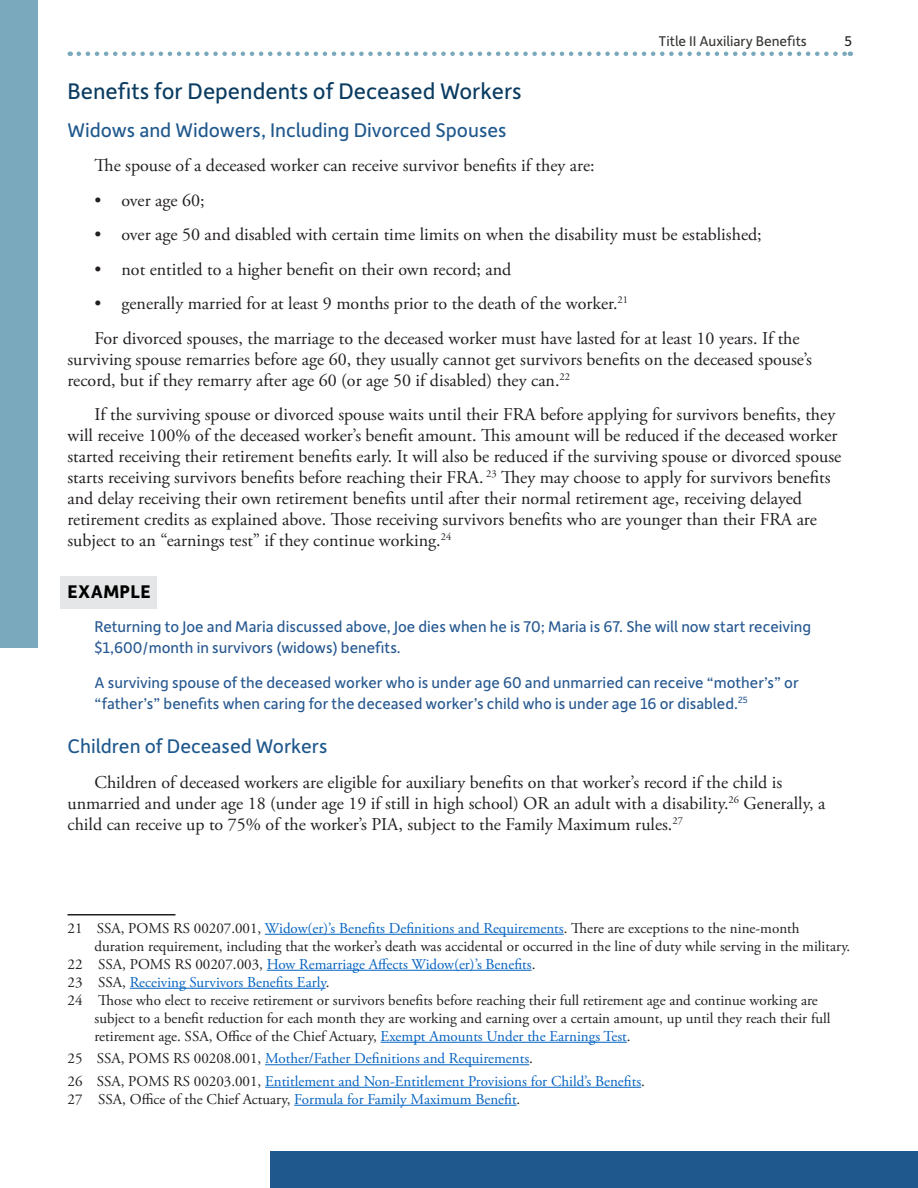
<style>
.page{position:relative;width:918px;height:1188px;background:#fff}
.page>*{position:absolute;margin:0;border:0;box-sizing:border-box;transform-origin:0 0}
.Section_Headers{font:24px "Depot New";color:#0a3c61}
.t1{font:21px "Depot New";color:#1f588d}
.Examples{font:700 19.5px "Depot New";letter-spacing:.02em;color:#000}
.Body_Text{font:18px/21px "Adobe Garamond Pro";color:#231f20}
.Examples_subtext{font:16.5px/21px "Depot New";color:#265890}
.Endnotes{font:15px/18px "Adobe Garamond Pro";color:#231f20}
.Endnotes-2{font:15px "Adobe Garamond Pro";color:#0563c1}
.t2{font:15px "Depot New";color:#373834}
.t3{font:15px "Depot New";color:#231f20}
.s1{color:#0563c1}
.s2{color:#231f20}
</style>
<div class="page">
<svg style="left:79px;top:52px;width:772px;height:4px"></svg>
<div style="left:0;top:0;width:38px;height:648px;background:#7aa8bc"></div>
<div style="left:270px;top:1151px;width:648px;height:37px;background:#1f588d"></div>
<div style="left:61px;top:576px;width:96px;height:33px;background:#e5e6e7"></div>
<hr style="left:68px;top:914px;width:108px;height:2px;background:#231f20">
<hr style="left:265px;top:934px;width:299px;height:1px;background:#0563c1">
<hr style="left:267px;top:970px;width:265px;height:1px;background:#0563c1">
<hr style="left:130px;top:988px;width:196px;height:1px;background:#0563c1">
<hr style="left:381px;top:1042px;width:246px;height:1px;background:#0563c1">
<hr style="left:265px;top:1064px;width:264px;height:1px;background:#0563c1">
<hr style="left:265px;top:1087px;width:376px;height:1px;background:#0563c1">
<hr style="left:294px;top:1105px;width:223px;height:1px;background:#0563c1">
<p class="t2" style="left:659px;top:31px;width:150px">Title II Auxiliary Benefits</p>
<p class="t3" style="left:845px;top:31px;width:9px">5</p>
<p class="Section_Headers" style="left:68px;top:76px;width:456px">Benefits for Dependents of Deceased Workers</p>
<p class="t1" style="left:68px;top:116px;width:441px">Widows and Widowers, Including Divorced Spouses</p>
<p class="Body_Text" style="left:94px;top:156px;width:502px">The spouse of a deceased worker can receive survivor benefits if they are:</p>
<p class="Body_Text" style="left:94px;top:190px;width:112px">• over age 60;</p>
<p class="Body_Text" style="left:94px;top:225px;width:669px">• over age 50 and disabled with certain time limits on when the disability must be established;</p>
<p class="Body_Text" style="left:94px;top:259px;width:418px">• not entitled to a higher benefit on their own record; and</p>
<p class="Body_Text" style="left:94px;top:294px;width:535px">• generally married for at least 9 months prior to the death of the worker.<sup>21</sup></p>
<p class="Body_Text" style="left:68px;top:328px;width:746px;text-indent:27px">For divorced spouses, the marriage to the deceased worker must have lasted for at least 10 years. If the surviving spouse remarries before age 60, they usually cannot get survivors benefits on the deceased spouse’s record, but if they remarry after age 60 (or age 50 if disabled) they can.<sup>22</sup></p>
<p class="Body_Text" style="left:68px;top:405px;width:775px;text-indent:27px">If the surviving spouse or divorced spouse waits until their FRA before applying for survivors benefits, they will receive 100% of the deceased worker’s benefit amount. This amount will be reduced if the deceased worker started receiving their retirement benefits early. It will also be reduced if the surviving spouse or divorced spouse starts receiving survivors benefits before reaching their FRA. <sup>23</sup> They may choose to apply for survivors benefits and delay receiving their own retirement benefits until after their normal retirement age, receiving delayed retirement credits as explained above. Those receiving survivors benefits who are younger than their FRA are subject to an “earnings test” if they continue working.<sup>24</sup></p>
<p class="Examples" style="left:68px;top:579px;width:85px">EXAMPLE</p>
<p class="Examples_subtext" style="left:94px;top:616px;width:718px">Returning to Joe and Maria discussed above, Joe dies when he is 70; Maria is 67. She will now start receiving $1,600/month in survivors (widows) benefits.</p>
<p class="Examples_subtext" style="left:94px;top:671px;width:706px">A surviving spouse of the deceased worker who is under age 60 and unmarried can receive “mother’s” or “father’s” benefits when caring for the deceased worker’s child who is under age 16 or disabled.<sup>25</sup></p>
<p class="t1" style="left:68px;top:733px;width:262px">Children of Deceased Workers</p>
<p class="Body_Text" style="left:68px;top:772px;width:759px;text-indent:27px">Children of deceased workers are eligible for auxiliary benefits on that worker’s record if the child is unmarried and under age 18 (under age 19 if still in high school) OR an adult with a disability.<sup>26</sup> Generally, a child can receive up to 75% of the worker’s PIA, subject to the Family Maximum rules.<sup>27</sup></p>
<p class="Endnotes" style="left:94px;top:920px;width:757px;text-indent:-27px">21 SSA, POMS RS 00207.001, <span class="s1">Widow(er)’s Benefits Definitions and Requirements</span>. There are exceptions to the nine-month duration requirement, including that the worker’s death was accidental or occurred in the line of duty while serving in the military.</p>
<p class="Endnotes-2" style="left:68px;top:955px;width:469px"><span class="s2">22 SSA, POMS RS 00207.003,</span> How Remarriage Affects Widow(er)’s Benefits<span class="s2">.</span></p>
<p class="Endnotes-2" style="left:68px;top:973px;width:263px"><span class="s2">23 SSA,</span> Receiving Survivors Benefits Early<span class="s2">.</span></p>
<p class="Endnotes" style="left:94px;top:992px;width:737px;text-indent:-27px">24 Those who elect to receive retirement or survivors benefits before reaching their full retirement age and continue working are subject to a benefit reduction for each month they are working and earning over a certain amount, up until they reach their full retirement age. SSA, Office of the Chief Actuary, <span class="s1">Exempt Amounts Under the Earnings Test</span>.</p>
<p class="Endnotes-2" style="left:68px;top:1050px;width:467px"><span class="s2">25 SSA, POMS RS 00208.001,</span> Mother/Father Definitions and Requirements<span class="s2">.</span></p>
<p class="Endnotes-2" style="left:68px;top:1072px;width:579px"><span class="s2">26 SSA, POMS RS 00203.001,</span> Entitlement and Non-Entitlement Provisions for Child’s Benefits<span class="s2">.</span></p>
<p class="Endnotes" style="left:68px;top:1091px;width:454px">27 SSA, Office of the Chief Actuary, <span class="s1">Formula for Family Maximum Benefit</span>.</p>
</div>
